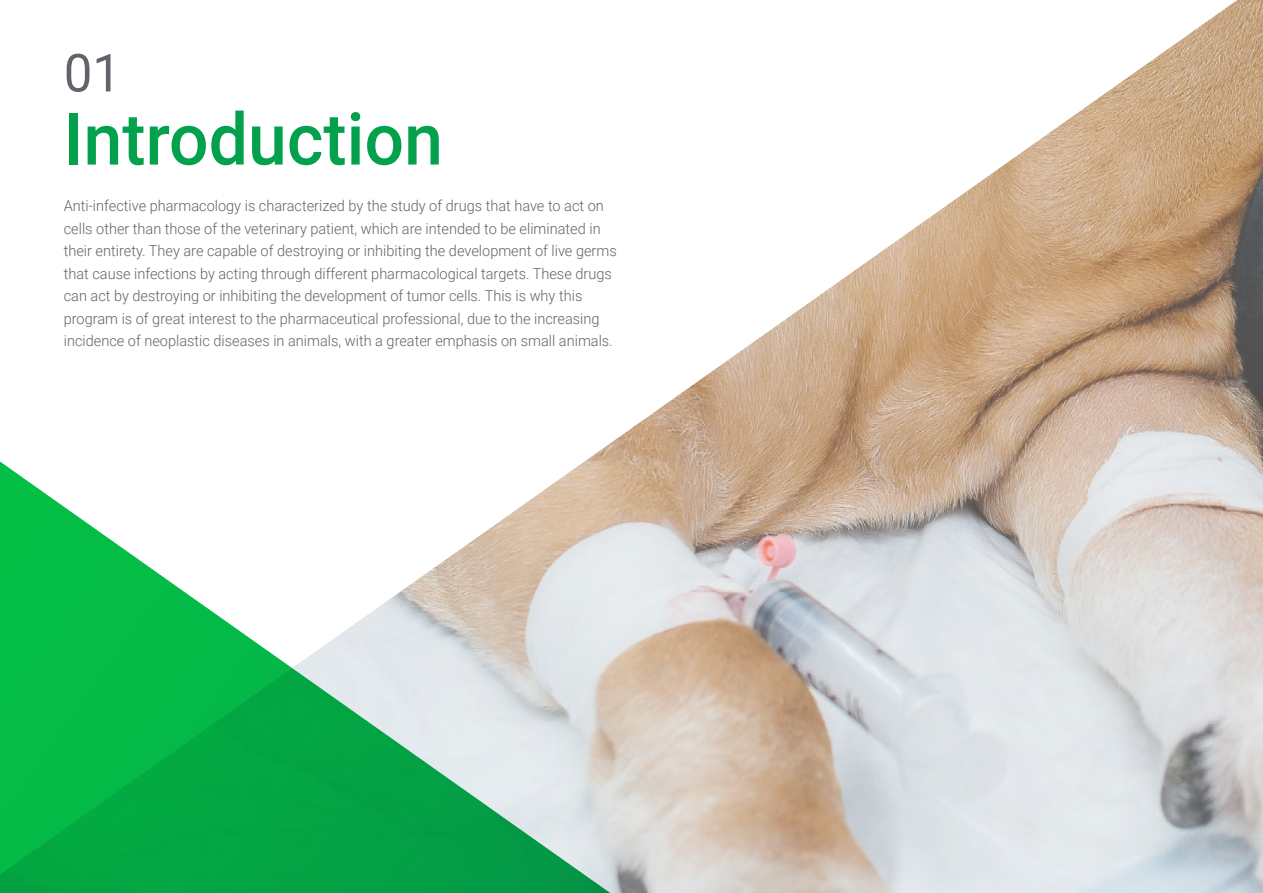
<style>
.page{position:relative;width:1263px;height:893px;background:#fff}
.page>*{position:absolute;margin:0;border:0;box-sizing:border-box;transform-origin:0 0}
.t1{font:500 72px "Roboto";color:#04a14d}
.t2{font:52.5px "Roboto";color:#61646a}
.t3{font:300 15px/22.5px "Roboto";color:#61646a}
</style>
<div class="page">
<img style="left:607px;top:0;width:656px;height:893px">
<svg style="left:0;top:446px;width:640px;height:447px"></svg>
<h2 class="t2" style="left:64px;top:36px;width:59px">01</h2>
<h1 class="t1" style="left:64px;top:89px;width:381px">Introduction</h1>
<p class="t3" style="left:64px;top:194px;width:554px">Anti-infective pharmacology is characterized by the study of drugs that have to act on cells other than those of the veterinary patient, which are intended to be eliminated in their entirety. They are capable of destroying or inhibiting the development of live germs that cause infections by acting through different pharmacological targets. These drugs can act by destroying or inhibiting the development of tumor cells. This is why this program is of great interest to the pharmaceutical professional, due to the increasing incidence of neoplastic diseases in animals, with a greater emphasis on small animals.</p>
</div>
